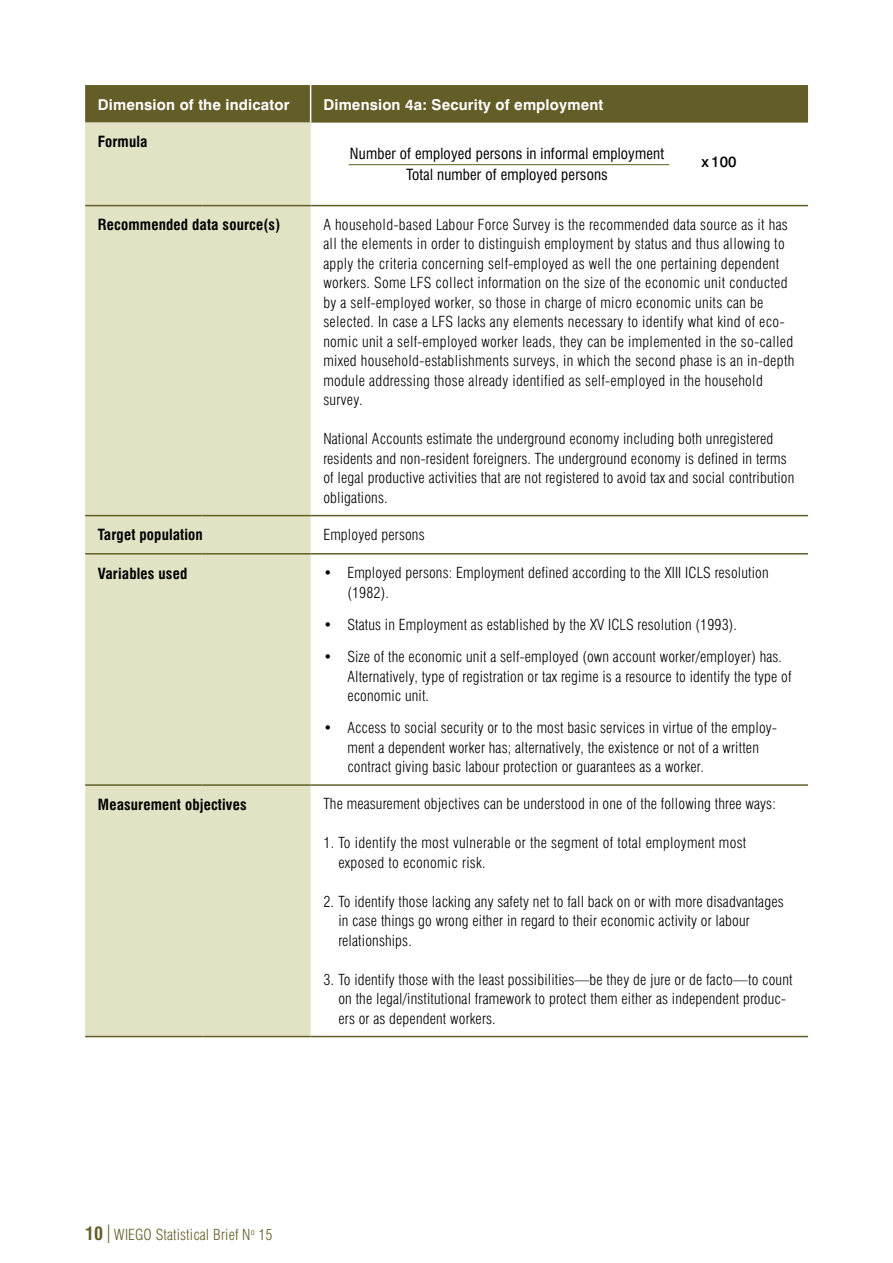
<style>
.page{position:relative;width:893px;height:1263px;background:#fff}
.page>*{position:absolute;margin:0;border:0;box-sizing:border-box;transform-origin:0 0}
.t1{font:300 condensed 15px/19.5px "Swiss 721 BT";letter-spacing:.01em;color:#000}
.t2{font:700 condensed 15px "Swiss 721 BT";letter-spacing:.01em;color:#000}
.t3{font:condensed 15px/21px "Swiss 721 BT";letter-spacing:.01em;color:#000;text-align:center}
.t4{font:700 15px "Swiss 721 BT";letter-spacing:.01em;color:#fff}
.t5{font:300 condensed 15px "Swiss 721 BT";letter-spacing:.01em;color:#635d27}
.t6{font:500 15px "Swiss 721 BT";color:#000}
.s1{font-weight:700;font-size:18px}
.s2{font-size:24.75px}
</style>
<div class="page">
<div style="left:85px;top:85px;width:723px;height:38px;background:#635d27"></div>
<div style="left:85px;top:123px;width:226px;height:913px;background:#e2e3c4"></div>
<hr style="left:310px;top:85px;width:1px;height:38px;background:#fff">
<hr style="left:85px;top:205px;width:118px;height:1px;background:#635d27">
<hr style="left:203px;top:205px;width:108px;height:1px;background:#635d27">
<hr style="left:311px;top:205px;width:497px;height:1px;background:#635d27">
<hr style="left:85px;top:515px;width:118px;height:1px;background:#635d27">
<hr style="left:203px;top:515px;width:108px;height:1px;background:#635d27">
<hr style="left:311px;top:515px;width:497px;height:1px;background:#635d27">
<hr style="left:85px;top:553px;width:118px;height:1px;background:#635d27">
<hr style="left:203px;top:553px;width:108px;height:1px;background:#635d27">
<hr style="left:311px;top:553px;width:497px;height:1px;background:#635d27">
<hr style="left:85px;top:784px;width:118px;height:2px;background:#635d27">
<hr style="left:203px;top:784px;width:108px;height:2px;background:#635d27">
<hr style="left:311px;top:784px;width:497px;height:2px;background:#635d27">
<hr style="left:85px;top:1036px;width:118px;height:1px;background:#635d27">
<hr style="left:203px;top:1036px;width:108px;height:1px;background:#635d27">
<hr style="left:311px;top:1036px;width:497px;height:1px;background:#635d27">
<hr style="left:349px;top:164px;width:320px;height:1px;background:#635d27">
<p class="t4" style="left:98px;top:95px;width:193px">Dimension of the indicator</p>
<p class="t4" style="left:323px;top:95px;width:281px">Dimension 4a: Security of employment</p>
<p class="t2" style="left:98px;top:132px;width:51px">Formula</p>
<p class="t3" style="left:350px;top:143px;width:316px">Number of employed persons in informal employment<br>Total number of employed persons</p>
<p class="t6" style="left:702px;top:153px;width:36px">x 100</p>
<p class="t2" style="left:98px;top:216px;width:184px">Recommended data source(s)</p>
<p class="t1" style="left:323px;top:215px;width:472px">A household-based Labour Force Survey is the recommended data source as it has all the elements in order to distinguish employment by status and thus allowing to apply the criteria concerning self-employed as well the one pertaining dependent workers. Some LFS collect information on the size of the economic unit conducted by a self-employed worker, so those in charge of micro economic units can be selected. In case a LFS lacks any elements necessary to identify what kind of eco&shy;nomic unit a self-employed worker leads, they can be implemented in the so-called mixed household-establishments surveys, in which the second phase is an in-depth module addressing those already identified as self-employed in the household survey.</p>
<p class="t1" style="left:323px;top:429px;width:472px">National Accounts estimate the underground economy including both unregistered residents and non-resident foreigners. The underground economy is defined in terms of legal productive activities that are not registered to avoid tax and social contribution obligations.</p>
<p class="t2" style="left:98px;top:526px;width:106px">Target population</p>
<p class="t1" style="left:323px;top:525px;width:103px">Employed persons</p>
<p class="t2" style="left:98px;top:564px;width:91px">Variables used</p>
<p class="t1" style="left:347px;top:563px;width:423px;text-indent:-24px">• Employed persons: Employment defined according to the XIII ICLS resolution (1982).</p>
<p class="t1" style="left:323px;top:614px;width:415px">• Status in Employment as established by the XV ICLS resolution (1993).</p>
<p class="t1" style="left:347px;top:647px;width:446px;text-indent:-24px">• Size of the economic unit a self-employed (own account worker/employer) has.<br>Alternatively, type of registration or tax regime is a resource to identify the type of economic unit.</p>
<p class="t1" style="left:347px;top:718px;width:431px;text-indent:-24px">• Access to social security or to the most basic services in virtue of the employ&shy;ment a dependent worker has; alternatively, the existence or not of a written contract giving basic labour protection or guarantees as a worker.</p>
<p class="t2" style="left:98px;top:795px;width:150px">Measurement objectives</p>
<p class="t1" style="left:323px;top:794px;width:454px">The measurement objectives can be understood in one of the following three ways:</p>
<p class="t1" style="left:338px;top:833px;width:409px;text-indent:-15px">1. To identify the most vulnerable or the segment of total employment most exposed to economic risk.</p>
<p class="t1" style="left:338px;top:891px;width:447px;text-indent:-15px">2. To identify those lacking any safety net to fall back on or with more disadvantages in case things go wrong either in regard to their economic activity or labour relationships.</p>
<p class="t1" style="left:338px;top:969px;width:456px;text-indent:-15px">3. To identify those with the least possibilities—be they de jure or de facto—to count on the legal/institutional framework to protect them either as independent produc&shy;ers or as dependent workers.</p>
<p class="t5" style="left:85px;top:1226px;width:189px"><span class="s1">10</span> <span class="s2">I</span> WIEGO Statistical Brief N<sup>o</sup> 15</p>
</div>
